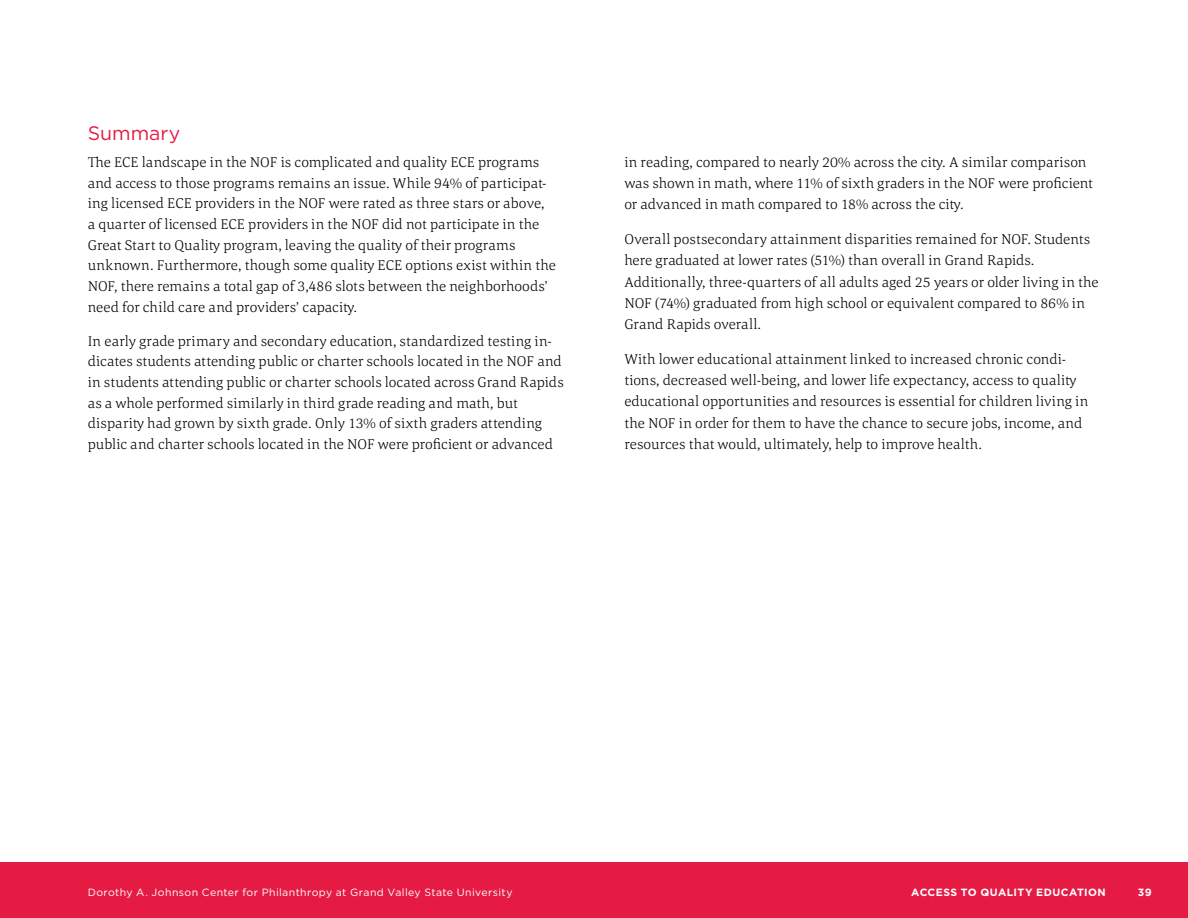
<style>
.page{position:relative;width:1188px;height:918px;background:#fff}
.page>*{position:absolute;margin:0;border:0;box-sizing:border-box;transform-origin:0 0}
.t1{font:19.5px "Gotham";color:#e61b44}
.t2{font:300 14.7px/20.5px "Corda";letter-spacing:.01em;color:#000}
.t3{font:10.5px "Gotham";letter-spacing:.04em;color:#fff}
.t4{font:700 10.5px "Gotham";letter-spacing:.04em;color:#fff}
</style>
<div class="page">
<div style="left:0;top:862px;width:1188px;height:56px;background:#e61b44"></div>
<h1 class="t1" style="left:88px;top:120px;width:94px">Summary</h1>
<p class="t2" style="left:88px;top:152px;width:470px">The ECE landscape in the NOF is complicated and quality ECE programs and access to those programs remains an issue. While 94% of participat&shy;ing licensed ECE providers in the NOF were rated as three stars or above,<br>a quarter of licensed ECE providers in the NOF did not participate in the Great Start to Quality program, leaving the quality of their programs unknown. Furthermore, though some quality ECE options exist within the NOF, there remains a total gap of 3,486 slots between the neighborhoods’ need for child care and providers’ capacity.</p>
<p class="t2" style="left:88px;top:330px;width:477px">In early grade primary and secondary education, standardized testing in&shy;dicates students attending public or charter schools located in the NOF and in students attending public or charter schools located across Grand Rapids as a whole performed similarly in third grade reading and math, but disparity had grown by sixth grade. Only 13% of sixth graders attending public and charter schools located in the NOF were proficient or advanced</p>
<p class="t2" style="left:624px;top:151px;width:470px;line-height:21.3px">in reading, compared to nearly 20% across the city. A similar comparison was shown in math, where 11% of sixth graders in the NOF were proficient or advanced in math compared to 18% across the city.</p>
<p class="t2" style="left:624px;top:228px;width:476px;line-height:21.3px">Overall postsecondary attainment disparities remained for NOF. Students here graduated at lower rates (51%) than overall in Grand Rapids.<br>Additionally, three-quarters of all adults aged 25 years or older living in the NOF (74%) graduated from high school or equivalent compared to 86% in Grand Rapids overall.</p>
<p class="t2" style="left:624px;top:348px;width:465px;line-height:21.3px">With lower educational attainment linked to increased chronic condi&shy;tions, decreased well-being, and lower life expectancy, access to quality educational opportunities and resources is essential for children living in the NOF in order for them to have the chance to secure jobs, income, and resources that would, ultimately, help to improve health.</p>
<p class="t3" style="left:88px;top:885px;width:426px">Dorothy A. Johnson Center for Philanthropy at Grand Valley State University</p>
<p class="t4" style="left:911px;top:886px;width:196px">ACCESS TO QUALITY EDUCATION</p>
<p class="t4" style="left:1138px;top:886px;width:15px">39</p>
</div>
